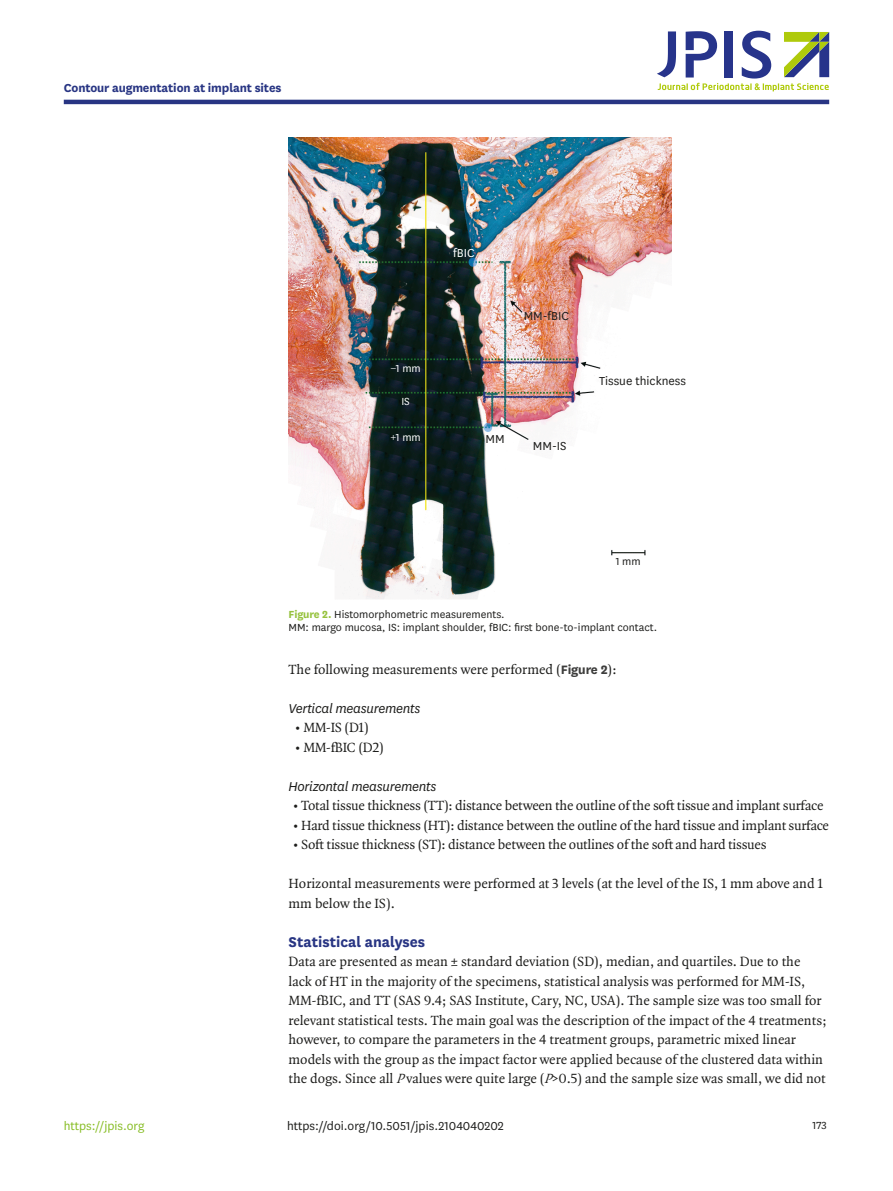
<style>
.page{position:relative;width:893px;height:1191px;background:#fff}
.page>*{position:absolute;margin:0;border:0;box-sizing:border-box;transform-origin:0 0}
.body_title2{font:700 16.5px "National";color:#283583}
.body_title3{font:italic 15px "National";letter-spacing:-.015em;color:#1d1d1b}
.body_p_first{font:14.25px/19.5px "Quadraat OT";color:#1d1d1b}
.lu1_f{font:14.25px "Quadraat OT";letter-spacing:-.015em;color:#1d1d1b}
.lu1_l{font:14.25px "Quadraat OT";letter-spacing:-.015em;color:#1d1d1b}
.lu1_m{font:14.25px "Quadraat OT";letter-spacing:-.015em;color:#1d1d1b}
.body_p{font:14.25px "Quadraat OT";color:#1d1d1b}
.doi_running_footer{font:13.5px "National";color:#1d1d1b}
.alt-title-type{font:700 13.5px "National";letter-spacing:-.01em;color:#283583}
.url{font:13.5px "National";color:#87bd25}
.t1{font:13.5px "National";color:#fff}
.fig_caption{font:12px/13.5px "National";color:#1d1d1b}
.t2{font:12px "National";color:#fff}
.s1{font-weight:700;color:#96c23e}
.s2{font-family:"National";font-weight:700;color:#3d3d3c}
.s3{font-style:italic}
</style>
<div class="page">
<hr style="left:64px;top:100px;width:765px;height:4px;background:#283583">
<svg style="left:657px;top:31px;width:172px;height:60px"></svg>
<img style="left:289px;top:137px;width:382px;height:462px">
<p class="alt-title-type" style="left:64px;top:78px;width:219px">Contour augmentation at implant sites</p>
<p class="t2" style="left:390px;top:360px;width:32px">−1 mm</p>
<p class="t2" style="left:401px;top:394px;width:10px">IS</p>
<p class="t2" style="left:390px;top:429px;width:32px">+1 mm</p>
<p class="t1" style="left:453px;top:244px;width:23px">fBIC</p>
<p class="doi_running_footer" style="left:524px;top:307px;width:47px">MM-fBIC</p>
<p class="doi_running_footer" style="left:486px;top:430px;width:21px">MM</p>
<p class="doi_running_footer" style="left:533px;top:437px;width:35px">MM-IS</p>
<p class="doi_running_footer" style="left:599px;top:372px;width:89px">Tissue thickness</p>
<p class="fig_caption" style="left:616px;top:554px;width:26px">1 mm</p>
<p class="fig_caption" style="left:289px;top:606px;width:370px"><span class="s1">Figure 2.</span> Histomorphometric measurements.<br>MM: margo mucosa, IS: implant shoulder, fBIC: first bone-to-implant contact.</p>
<p class="body_p" style="left:289px;top:659px;width:329px">The following measurements were performed (<span class="s2">Figure 2</span>):</p>
<p class="body_title3" style="left:289px;top:699px;width:133px">Vertical measurements</p>
<p class="lu1_f" style="left:295px;top:718px;width:76px">• MM-IS (D1)</p>
<p class="lu1_l" style="left:295px;top:737px;width:90px">• MM-fBIC (D2)</p>
<p class="body_title3" style="left:289px;top:777px;width:149px">Horizontal measurements</p>
<p class="lu1_f" style="left:293px;top:796px;width:532px">• Total tissue thickness (TT): distance between the outline of the soft tissue and implant surface</p>
<p class="lu1_m" style="left:293px;top:815px;width:538px">• Hard tissue thickness (HT): distance between the outline of the hard tissue and implant surface</p>
<p class="lu1_l" style="left:293px;top:835px;width:475px">• Soft tissue thickness (ST): distance between the outlines of the soft and hard tissues</p>
<p class="body_p_first" style="left:289px;top:874px;width:536px">Horizontal measurements were performed at 3 levels (at the level of the IS, 1 mm above and 1 mm below the IS).</p>
<p class="body_title2" style="left:289px;top:930px;width:138px">Statistical analyses</p>
<p class="body_p_first" style="left:289px;top:952px;width:539px">Data are presented as mean ± standard deviation (SD), median, and quartiles. Due to the lack of HT in the majority of the specimens, statistical analysis was performed for MM-IS, MM-fBIC, and TT (SAS 9.4; SAS Institute, Cary, NC, USA). The sample size was too small for relevant statistical tests. The main goal was the description of the impact of the 4 treatments; however, to compare the parameters in the 4 treatment groups, parametric mixed linear models with the group as the impact factor were applied because of the clustered data within the dogs. Since all <span class="s3">P</span>values were quite large (<span class="s3">P</span>&gt;0.5) and the sample size was small, we did not</p>
<p class="doi_running_footer" style="left:287px;top:1116px;width:218px">https://doi.org/10.5051/jpis.2104040202</p>
<p class="url" style="left:64px;top:1116px;width:82px">https://jpis.org</p>
<p class="fig_caption" style="left:812px;top:1118px;width:16px">173</p>
</div>
